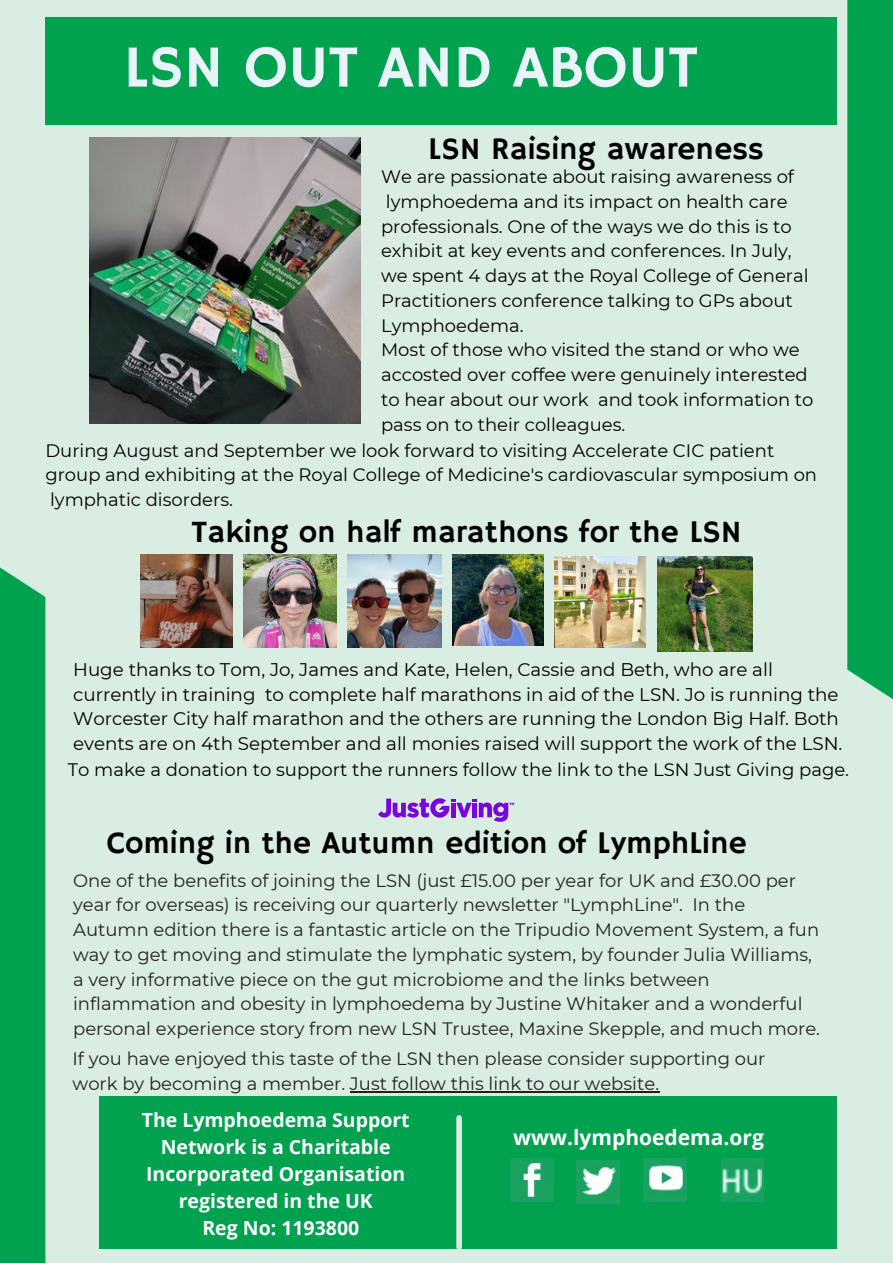
<style>
.page{position:relative;width:893px;height:1264px;background:#fff}
.page>*{position:absolute;margin:0;border:0;box-sizing:border-box;transform-origin:0 0}
.t1{font:60px "Hammersmith One";color:#e8f3fa}
.t2{font:31.5px "Hammersmith One";color:#000}
.t3{font:700 21px "Open Sans";color:#fff}
.t4{font:700 19.5px/27px "Open Sans";color:#fff;text-align:center}
.t5{font:18.3px/24.8px "Montserrat";color:#000}
.t6{font:18px/24.8px "Montserrat";color:#000}
.t7{font:18px/24.8px "Montserrat";color:#222}
</style>
<div class="page">
<div style="left:0;top:0;width:892px;height:1262px;background:#daede2"></div>
<img style="left:89px;top:137px;width:271px;height:286px">
<div style="left:0;top:567px;width:45px;height:695px;background:#00a14f"></div>
<div style="left:847px;top:0;width:45px;height:699px;background:#00a14f"></div>
<div style="left:99px;top:1096px;width:738px;height:153px;background:#00a14f"></div>
<div style="left:456px;top:1117px;width:6px;height:130px;background:#daede2"></div>
<div style="left:45px;top:17px;width:792px;height:108px;background:#00a14f"></div>
<img style="left:510px;top:1158px;width:43px;height:43px">
<img style="left:576px;top:1160px;width:43px;height:43px">
<img style="left:643px;top:1158px;width:43px;height:43px">
<img style="left:721px;top:1158px;width:42px;height:43px">
<img style="left:140px;top:555px;width:93px;height:92px">
<img style="left:243px;top:555px;width:94px;height:92px">
<img style="left:348px;top:555px;width:93px;height:92px">
<img style="left:452px;top:555px;width:91px;height:91px">
<img style="left:554px;top:556px;width:91px;height:91px">
<img style="left:657px;top:556px;width:95px;height:95px">
<svg style="left:378px;top:798px;width:136px;height:23px"></svg>
<hr style="left:350px;top:1090px;width:309px;height:2px;background:#222">
<h1 class="t1" style="left:124px;top:33px;width:576px">LSN OUT AND ABOUT</h1>
<h2 class="t2" style="left:428px;top:131px;width:337px">LSN Raising awareness</h2>
<p class="t6" style="left:381px;top:164px;width:434px">We are passionate about raising awareness of lymphoedema and its impact on health care professionals. One of the ways we do this is to exhibit at key events and conferences. In July, we spent 4 days at the Royal College of General Practitioners conference talking to GPs about Lymphoedema.<br>Most of those who visited the stand or who we accosted over coffee were genuinely interested to hear about our work and took information to pass on to their colleagues.</p>
<p class="t6" style="left:45px;top:437px;width:773px">During August and September we look forward to visiting Accelerate CIC patient group and exhibiting at the Royal College of Medicine's cardiovascular symposium on lymphatic disorders.</p>
<h2 class="t2" style="left:191px;top:513px;width:551px">Taking on half marathons for the LSN</h2>
<p class="t5" style="left:73px;top:657px;width:770px">Huge thanks to Tom, Jo, James and Kate, Helen, Cassie and Beth, who are all currently in training to complete half marathons in aid of the LSN. Jo is running the Worcester City half marathon and the others are running the London Big Half. Both events are on 4th September and all monies raised will support the work of the LSN.</p>
<p class="t6" style="left:68px;top:756px;width:782px">To make a donation to support the runners follow the link to the LSN Just Giving page.</p>
<h2 class="t2" style="left:107px;top:825px;width:641px">Coming in the Autumn edition of LymphLine</h2>
<p class="t7" style="left:73px;top:867px;width:748px">One of the benefits of joining the LSN (just £15.00 per year for UK and £30.00 per year for overseas) is receiving our quarterly newsletter "LymphLine". In the Autumn edition there is a fantastic article on the Tripudio Movement System, a fun way to get moving and stimulate the lymphatic system, by founder Julia Williams, a very informative piece on the gut microbiome and the links between inflammation and obesity in lymphoedema by Justine Whitaker and a wonderful personal experience story from new LSN Trustee, Maxine Skepple, and much more.</p>
<p class="t7" style="left:73px;top:1046px;width:694px">If you have enjoyed this taste of the LSN then please consider supporting our work by becoming a member. Just follow this link to our website.</p>
<p class="t4" style="left:142px;top:1105px;width:269px">The Lymphoedema Support<br>Network is a Charitable<br>Incorporated Organisation registered in the UK<br>Reg No: 1193800</p>
<p class="t3" style="left:513px;top:1122px;width:252px">www.lymphoedema.org</p>
</div>
